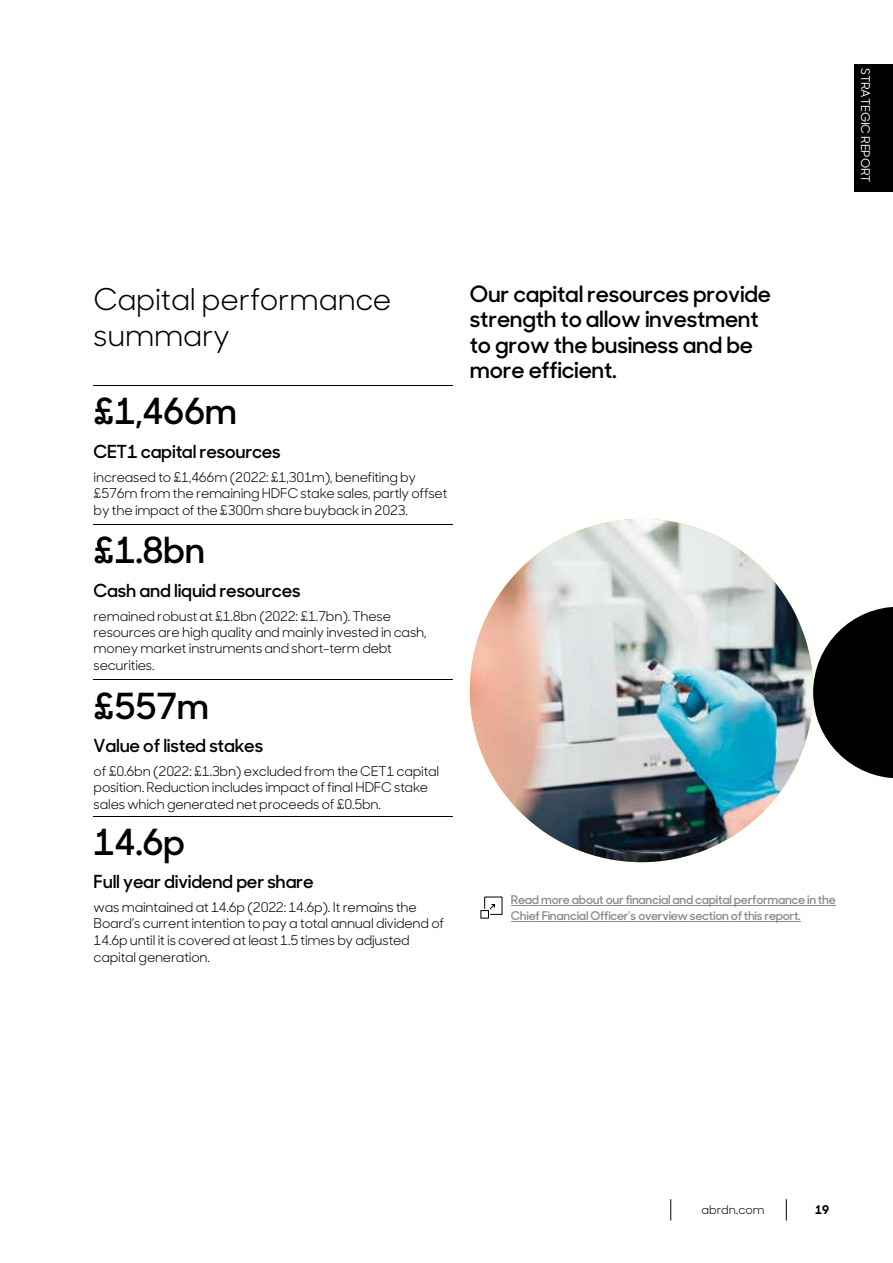
<style>
.page{position:relative;width:893px;height:1263px;background:#fff}
.page>*{position:absolute;margin:0;border:0;box-sizing:border-box;transform-origin:0 0}
.t1{font:600 36px "Sharp Sans Display No 1";letter-spacing:-.01em;color:#000}
.t2{font:30px/36px "Sharp Sans Display No 1";letter-spacing:-.01em;color:#000}
.t3{font:600 22.5px/25.5px "Sharp Sans Display No 1";letter-spacing:-.01em;color:#000}
.t4{font:600 18px "Sharp Sans Display No 1";letter-spacing:-.01em;color:#000}
.t5{font:13.5px/16.5px "Sharp Sans Display No 1";letter-spacing:-.015em;color:#000}
.t6{font:600 12px/15.9px "Sharp Sans Display No 1";letter-spacing:-.02em;color:#898c8a}
.t7{font:500 12px "Sharp Sans Display No 1";letter-spacing:-.01em;color:#fff}
.t8{font:12px "Sharp Sans Display No 1";color:#000}
.t9{font:700 12px "Sharp Sans Display No 1";color:#000}
</style>
<div class="page">
<img style="left:470px;top:519px;width:343px;height:343px;border-radius:172px">
<svg style="left:813px;top:607px;width:80px;height:171px"></svg>
<hr style="left:94px;top:385px;width:359px;height:1px;background:#000">
<hr style="left:94px;top:524px;width:359px;height:1px;background:#000">
<hr style="left:94px;top:680px;width:359px;height:1px;background:#000">
<hr style="left:94px;top:816px;width:359px;height:1px;background:#000">
<hr style="left:511px;top:905px;width:325px;height:1px;background:#898c8a">
<hr style="left:511px;top:921px;width:289px;height:1px;background:#898c8a">
<svg style="left:480px;top:896px;width:23px;height:23px"></svg>
<svg style="left:670px;top:1199px;width:1px;height:21px"></svg>
<svg style="left:786px;top:1199px;width:1px;height:21px"></svg>
<div style="left:855px;top:64px;width:38px;height:127px;background:#000"></div>
<p class="t7" style="left:874px;top:68px;width:116px;rotate:90deg">STRATEGIC REPORT</p>
<h2 class="t2" style="left:94px;top:279px;width:299px">Capital performance summary</h2>
<h1 class="t1" style="left:94px;top:384px;width:145px">£1,466m</h1>
<h3 class="t4" style="left:94px;top:437px;width:189px">CET1 capital resources</h3>
<p class="t5" style="left:94px;top:467px;width:355px">increased to £1,466m (2022: £1,301m), benefiting by £576m from the remaining HDFC stake sales, partly offset by the impact of the £300m share buyback in 2023.</p>
<h1 class="t1" style="left:94px;top:522px;width:113px">£1.8bn</h1>
<h3 class="t4" style="left:94px;top:576px;width:209px">Cash and liquid resources</h3>
<p class="t5" style="left:94px;top:606px;width:335px">remained robust at £1.8bn (2022: £1.7bn). These resources are high quality and mainly invested in cash, money market instruments and short-term debt securities.</p>
<h1 class="t1" style="left:94px;top:678px;width:117px">£557m</h1>
<h3 class="t4" style="left:94px;top:732px;width:171px">Value of listed stakes</h3>
<p class="t5" style="left:94px;top:762px;width:347px">of £0.6bn (2022: £1.3bn) excluded from the CET1 capital position. Reduction includes impact of final HDFC stake sales which generated net proceeds of £0.5bn.</p>
<h1 class="t1" style="left:94px;top:814px;width:93px">14.6p</h1>
<h3 class="t4" style="left:94px;top:868px;width:222px">Full year dividend per share</h3>
<p class="t5" style="left:94px;top:898px;width:352px">was maintained at 14.6p (2022: 14.6p). It remains the Board’s current intention to pay a total annual dividend of 14.6p until it is covered at least 1.5 times by adjusted capital generation.</p>
<h3 class="t3" style="left:470px;top:279px;width:303px">Our capital resources provide strength to allow investment to grow the business and be more efficient.</h3>
<p class="t6" style="left:511px;top:891px;width:327px">Read more about our financial and capital performance in the<br>Chief Financial Officer’s overview section of this report.</p>
<p class="t8" style="left:701px;top:1200px;width:65px">abrdn.com</p>
<p class="t9" style="left:815px;top:1200px;width:16px">19</p>
</div>
